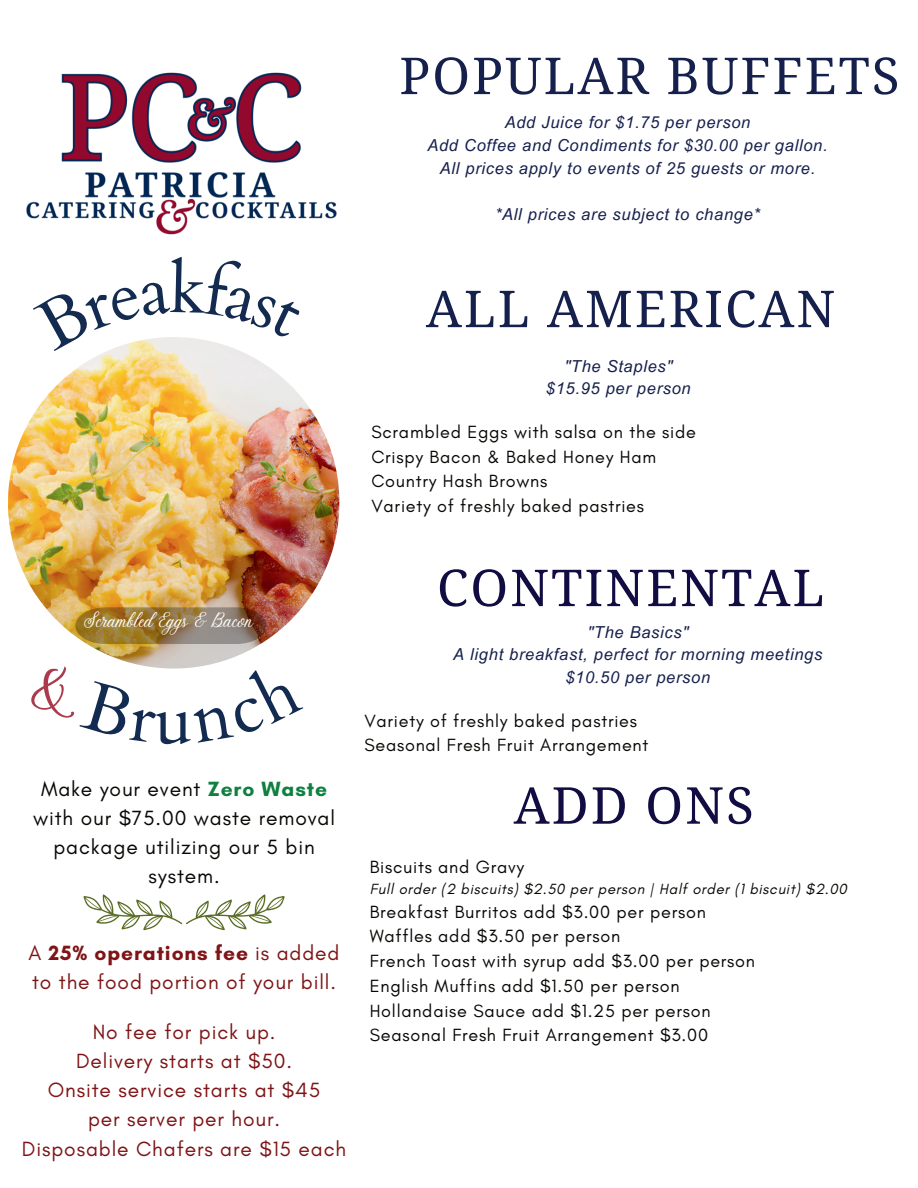
<style>
.page{position:relative;width:918px;height:1188px;background:#fff}
.page>*{position:absolute;margin:0;border:0;box-sizing:border-box;transform-origin:0 0}
.t1{font:68.85px "Cardo";color:#132b50}
.t2{font:50.85px "Noto Serif";letter-spacing:.04em;color:#16204d}
.t3{font:50.85px "Noto Serif";letter-spacing:.04em;color:#110c41}
.t4{font:21.15px "Stoic";color:#fff}
.t5{font:21px/29.2px "Glacial Indifference";letter-spacing:.04em;color:#7f1315}
.t6{font:21px/29.2px "Glacial Indifference";letter-spacing:.04em;color:#080704;text-align:center}
.t7{font:18px/24.8px "Glacial Indifference";letter-spacing:.04em;color:#080704}
.t8{font:italic 16.5px/22.5px "Arial MT Pro";letter-spacing:.04em;color:#16204d;text-align:center}
.t9{font:italic 15px "Glacial Indifference";letter-spacing:.04em;color:#080704}
.s1{font-weight:700;color:#0e803f}
.s2{font-weight:700}
</style>
<div class="page">
<img style="left:26px;top:72px;width:311px;height:163px">
<img style="left:8px;top:337px;width:331px;height:332px;border-radius:50%">
<svg style="left:84px;top:894px;width:201px;height:36px"></svg>
<img style="left:75px;top:607px;width:192px;height:37px">
<svg style="left:108px;top:337px;width:131px;height:14px"></svg>
<svg style="left:121px;top:660px;width:35px;height:8px"></svg>
<svg style="left:192px;top:658px;width:39px;height:10px"></svg>
<h2 class="t2" style="left:399px;top:41px;width:502px">POPULAR BUFFETS</h2>
<p class="t8" style="left:427px;top:111px;width:402px;line-height:23px">Add Juice for $1.75 per person<br>Add Coffee and Condiments for $30.00 per gallon.<br>All prices apply to events of 25 guests or more.</p>
<p class="t8" style="left:495px;top:204px;width:266px">*All prices are subject to change*</p>
<h2 class="t2" style="left:426px;top:274px;width:411px">ALL AMERICAN</h2>
<p class="t8" style="left:546px;top:355px;width:146px">"The Staples" $15.95 per person</p>
<p class="t7" style="left:371px;top:420px;width:326px">Scrambled Eggs with salsa on the side<br>Crispy Bacon &amp; Baked Honey Ham<br>Country Hash Browns<br>Variety of freshly baked pastries</p>
<p class="t4" style="left:84px;top:608px;width:170px">Scrambled Eggs &amp; Bacon</p>
<h1 class="t1" style="left:155px;top:665px;width:39px">u</h1>
<p class="t6" style="left:33px;top:774px;width:304px">Make your event <span class="s1">Zero Waste </span>with our $75.00 waste removal package utilizing our 5 bin system.</p>
<p class="t5" style="left:29px;top:939px;width:313px">A <span class="s2">25% operations fee</span> is added to the food portion of your bill.</p>
<p class="t5" style="left:22px;top:1017px;width:326px;text-align:center">No fee for pick up.<br>Delivery starts at $50.<br>Onsite service starts at $45<br>per server per hour.<br>Disposable Chafers are $15 each</p>
<h2 class="t3" style="left:437px;top:553px;width:389px">CONTINENTAL</h2>
<p class="t8" style="left:453px;top:622px;width:371px">"The Basics"<br>A light breakfast, perfect for morning meetings $10.50 per person</p>
<p class="t7" style="left:364px;top:709px;width:286px">Variety of freshly baked pastries<br>Seasonal Fresh Fruit Arrangement</p>
<h2 class="t3" style="left:514px;top:770px;width:242px">ADD ONS</h2>
<p class="t7" style="left:370px;top:854px;width:156px">Biscuits and Gravy</p>
<p class="t9" style="left:370px;top:881px;width:479px">Full order (2 biscuits) $2.50 per person | Half order (1 biscuit) $2.00</p>
<p class="t7" style="left:370px;top:899px;width:387px">Breakfast Burritos add $3.00 per person Waffles add $3.50 per person<br>French Toast with syrup add $3.00 per person English Muffins add $1.50 per person Hollandaise Sauce add $1.25 per person Seasonal Fresh Fruit Arrangement $3.00</p>
</div>
